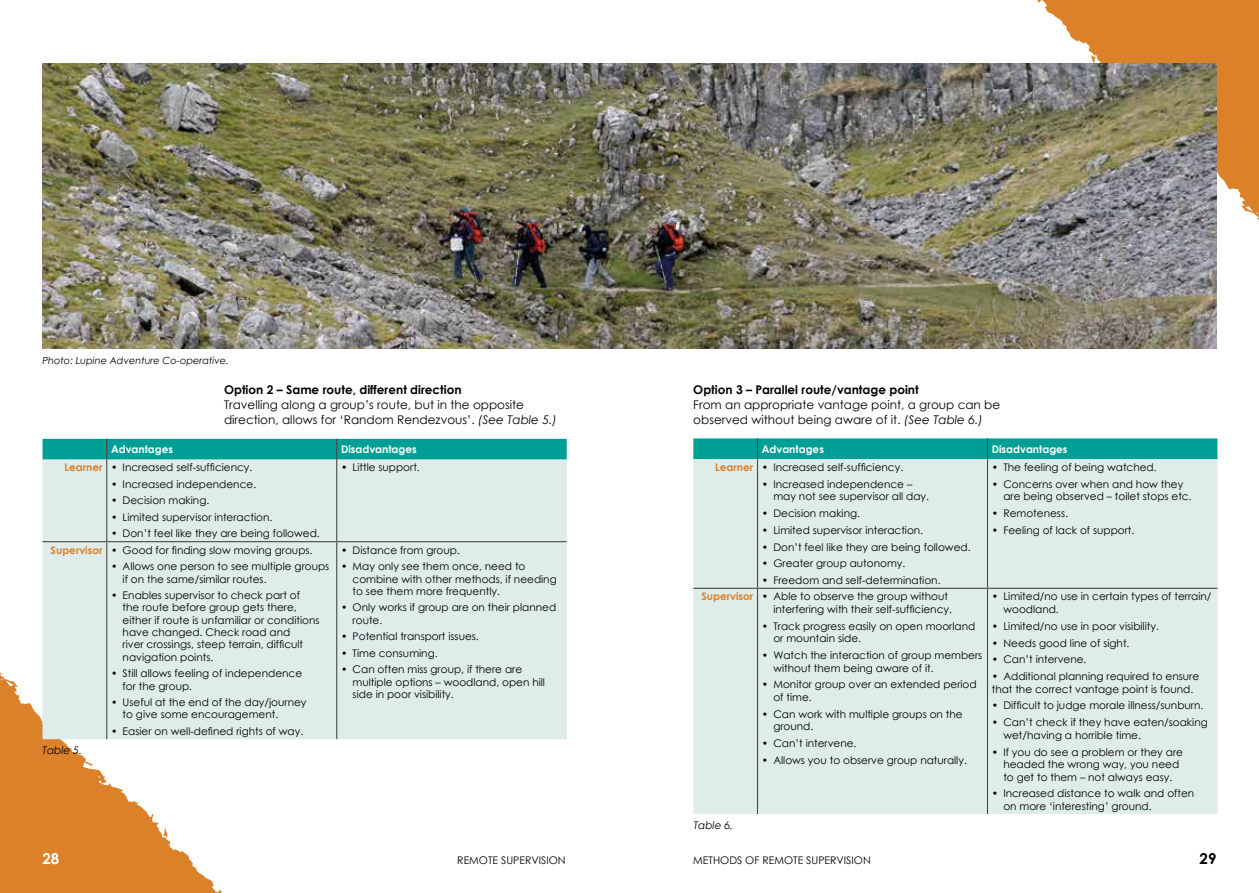
<style>
.page{position:relative;width:1259px;height:893px;background:#fff}
.page>*{position:absolute;margin:0;border:0;box-sizing:border-box;transform-origin:0 0}
.t1{font:700 15px "Century Gothic";color:#fff}
.t2{font:700 15px "Century Gothic";color:#000}
.t3{font:12px/15px "Century Gothic";color:#000}
.t4{font:700 12px "Century Gothic";color:#000}
.t5{font:10.5px/12.3px "Century Gothic";color:#000}
.t6{font:700 10.5px "Century Gothic";color:#fff}
.t7{font:italic 10.5px "Century Gothic";color:#000}
.t8{font:italic 9.75px "Century Gothic";color:#000}
.s1{font-style:italic}
.s2{font-weight:700;color:#da812a}
</style>
<div class="page">
<svg style="left:0;top:662px;width:222px;height:231px;fill:#da812a"></svg>
<svg style="left:1027px;top:0;width:232px;height:231px;fill:#da812a"></svg>
<div style="left:43px;top:460px;width:524px;height:279px;background:#deecea"></div>
<hr style="left:106px;top:460px;width:1px;height:81px;background:#4a4a49">
<hr style="left:336px;top:460px;width:1px;height:81px;background:#4a4a49">
<hr style="left:43px;top:541px;width:64px;height:1px;background:#4a4a49">
<hr style="left:107px;top:541px;width:230px;height:1px;background:#4a4a49">
<hr style="left:106px;top:542px;width:1px;height:197px;background:#4a4a49">
<hr style="left:337px;top:541px;width:230px;height:1px;background:#4a4a49">
<hr style="left:336px;top:542px;width:1px;height:197px;background:#4a4a49">
<div style="left:43px;top:439px;width:524px;height:21px;background:#009f95"></div>
<div style="left:693px;top:459px;width:524px;height:355px;background:#deecea"></div>
<hr style="left:757px;top:459px;width:1px;height:129px;background:#4a4a49">
<hr style="left:987px;top:459px;width:1px;height:129px;background:#4a4a49">
<hr style="left:693px;top:588px;width:64px;height:1px;background:#4a4a49">
<hr style="left:757px;top:588px;width:230px;height:1px;background:#4a4a49">
<hr style="left:757px;top:589px;width:1px;height:225px;background:#4a4a49">
<hr style="left:987px;top:588px;width:230px;height:1px;background:#4a4a49">
<hr style="left:987px;top:589px;width:1px;height:225px;background:#4a4a49">
<div style="left:693px;top:438px;width:524px;height:21px;background:#009f95"></div>
<img style="left:43px;top:64px;width:1173px;height:284px">
<p class="t8" style="left:43px;top:354px;width:188px">Photo: Lupine Adventure Co-operative.</p>
<p class="t4" style="left:224px;top:382px;width:239px">Option 2 – Same route, different direction</p>
<p class="t3" style="left:224px;top:397px;width:334px">Travelling along a group’s route, but in the opposite direction, allows for ‘Random Rendezvous’. <span class="s1">(See Table 5.)</span></p>
<p class="t6" style="left:111px;top:443px;width:64px">Advantages</p>
<p class="t6" style="left:341px;top:443px;width:77px">Disadvantages</p>
<p class="t5" style="left:64px;top:461px;width:189px"><span class="s2">Learner</span> • Increased self-sufficiency.</p>
<p class="t5" style="left:111px;top:478px;width:147px">• Increased independence.</p>
<p class="t5" style="left:111px;top:494px;width:100px">• Decision making.</p>
<p class="t5" style="left:111px;top:511px;width:163px">• Limited supervisor interaction.</p>
<p class="t5" style="left:111px;top:527px;width:210px">• Don’t feel like they are being followed.</p>
<p class="t5" style="left:341px;top:461px;width:80px">• Little support.</p>
<p class="t5" style="left:51px;top:544px;width:263px"><span class="s2">Supervisor</span> • Good for finding slow moving groups.</p>
<p class="t5" style="left:123px;top:560px;width:208px;text-indent:-12px">• Allows one person to see multiple groups if on the same/similar routes.</p>
<p class="t5" style="left:123px;top:589px;width:198px;text-indent:-12px">• Enables supervisor to check part of<br>the route before group gets there, either if route is unfamiliar or conditions have changed. Check road and<br>river crossings, steep terrain, difficult navigation points.</p>
<p class="t5" style="left:123px;top:667px;width:181px;text-indent:-12px">• Still allows feeling of independence for the group.</p>
<p class="t5" style="left:123px;top:696px;width:185px;text-indent:-12px">• Useful at the end of the day/journey to give some encouragement.</p>
<p class="t5" style="left:111px;top:725px;width:194px">• Easier on well-defined rights of way.</p>
<p class="t7" style="left:43px;top:744px;width:41px">Table 5.</p>
<p class="t5" style="left:341px;top:544px;width:120px">• Distance from group.</p>
<p class="t5" style="left:353px;top:560px;width:206px;text-indent:-12px">• May only see them once, need to combine with other methods, if needing to see them more frequently.</p>
<p class="t5" style="left:353px;top:601px;width:205px;text-indent:-12px">• Only works if group are on their planned route.</p>
<p class="t5" style="left:341px;top:630px;width:139px">• Potential transport issues.</p>
<p class="t5" style="left:341px;top:647px;width:98px">• Time consuming.</p>
<p class="t5" style="left:353px;top:663px;width:194px;text-indent:-12px">• Can often miss group, if there are multiple options – woodland, open hill side in poor visibility.</p>
<p class="t4" style="left:693px;top:382px;width:227px">Option 3 – Parallel route/vantage point</p>
<p class="t3" style="left:693px;top:397px;width:308px">From an appropriate vantage point, a group can be observed without being aware of it. <span class="s1">(See Table 6.)</span></p>
<p class="t6" style="left:762px;top:442px;width:64px">Advantages</p>
<p class="t6" style="left:991px;top:442px;width:77px">Disadvantages</p>
<p class="t5" style="left:715px;top:461px;width:189px"><span class="s2">Learner</span> • Increased self-sufficiency.</p>
<p class="t5" style="left:773px;top:477px;width:157px;text-indent:-12px">• Increased independence – may not see supervisor all day.</p>
<p class="t5" style="left:762px;top:507px;width:100px">• Decision making.</p>
<p class="t5" style="left:762px;top:524px;width:163px">• Limited supervisor interaction.</p>
<p class="t5" style="left:762px;top:540px;width:210px">• Don’t feel like they are being followed.</p>
<p class="t5" style="left:762px;top:557px;width:145px">• Greater group autonomy.</p>
<p class="t5" style="left:762px;top:574px;width:180px">• Freedom and self-determination.</p>
<p class="t5" style="left:991px;top:461px;width:166px">• The feeling of being watched.</p>
<p class="t5" style="left:1003px;top:477px;width:190px;text-indent:-12px">• Concerns over when and how they are being observed – toilet stops etc.</p>
<p class="t5" style="left:991px;top:507px;width:78px">• Remoteness.</p>
<p class="t5" style="left:991px;top:524px;width:144px">• Feeling of lack of support.</p>
<p class="t5" style="left:773px;top:590px;width:180px;text-indent:-72px"><span class="s2">Supervisor</span> • Able to observe the group without interfering with their self-sufficiency.</p>
<p class="t5" style="left:773px;top:619px;width:203px;text-indent:-12px">• Track progress easily on open moorland or mountain side.</p>
<p class="t5" style="left:773px;top:649px;width:210px;text-indent:-12px">• Watch the interaction of group members without them being aware of it.</p>
<p class="t5" style="left:773px;top:678px;width:205px;text-indent:-12px">• Monitor group over an extended period of time.</p>
<p class="t5" style="left:773px;top:707px;width:191px;text-indent:-12px">• Can work with multiple groups on the ground.</p>
<p class="t5" style="left:762px;top:737px;width:96px">• Can’t intervene.</p>
<p class="t5" style="left:762px;top:754px;width:207px">• Allows you to observe group naturally.</p>
<p class="t7" style="left:694px;top:819px;width:41px">Table 6.</p>
<p class="t5" style="left:1003px;top:590px;width:209px;text-indent:-12px">• Limited/no use in certain types of terrain/ woodland.</p>
<p class="t5" style="left:991px;top:620px;width:169px">• Limited/no use in poor visibility.</p>
<p class="t5" style="left:991px;top:636px;width:139px">• Needs good line of sight.</p>
<p class="t5" style="left:991px;top:653px;width:96px">• Can’t intervene.</p>
<p class="t5" style="left:991px;top:670px;width:209px">• Additional planning required to ensure that the correct vantage point is found.</p>
<p class="t5" style="left:991px;top:699px;width:213px">• Difficult to judge morale illness/sunburn.</p>
<p class="t5" style="left:1003px;top:716px;width:206px;text-indent:-12px">• Can’t check if they have eaten/soaking wet/having a horrible time.</p>
<p class="t5" style="left:1003px;top:745px;width:181px;text-indent:-12px">• If you do see a problem or they are headed the wrong way, you need to get to them – not always easy.</p>
<p class="t5" style="left:1003px;top:787px;width:192px;text-indent:-12px">• Increased distance to walk and often on more ‘interesting’ ground.</p>
<h1 class="t1" style="left:43px;top:849px;width:18px">28</h1>
<p class="t5" style="left:457px;top:853px;width:110px">REMOTE SUPERVISION</p>
<p class="t5" style="left:693px;top:853px;width:179px">METHODS OF REMOTE SUPERVISION</p>
<h1 class="t2" style="left:1199px;top:849px;width:18px">29</h1>
</div>
